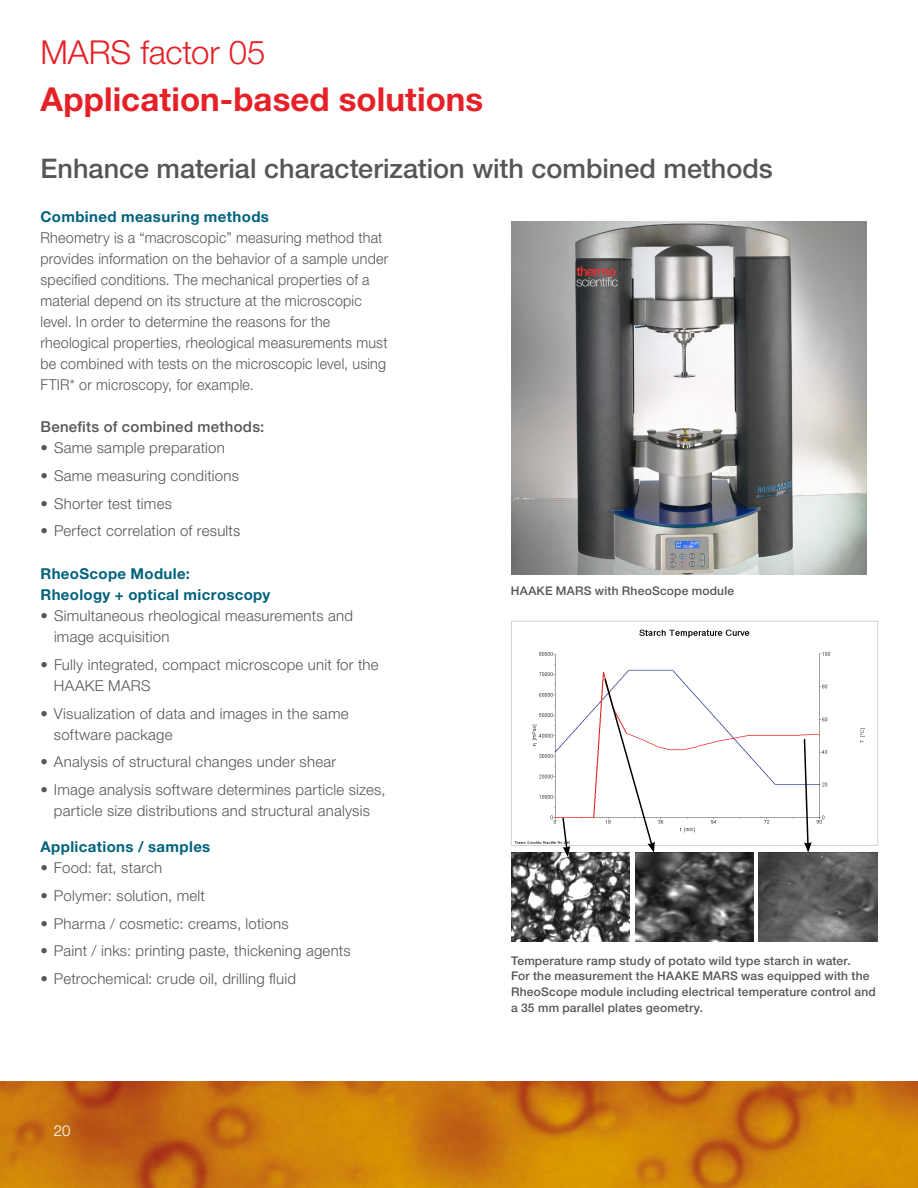
<style>
.page{position:relative;width:918px;height:1188px;background:#fff}
.page>*{position:absolute;margin:0;border:0;box-sizing:border-box;transform-origin:0 0}
.t1{font:700 33px "Helvetica Neue LTW1 G";letter-spacing:.005em;color:#e52026}
.t2{font:300 33px "Helvetica Neue LTW1 G";letter-spacing:-.005em;color:#e52026}
.t3{font:500 27px "Helvetica Neue LTW1 G";color:#565656}
.t4{font:300 15px/21px "Helvetica Neue LTW1 G";letter-spacing:.015em;color:#565656}
.t5{font:300 15px/21px "Helvetica Neue LTW1 G";letter-spacing:.015em;color:#565656;scale:.95 1}
.t6{font:700 15px/21px "Helvetica Neue LTW1 G";letter-spacing:.025em;color:#00627d}
.t7{font:500 15px "Helvetica Neue LTW1 G";letter-spacing:.02em;color:#565656}
.t8{font:300 15px "Helvetica Neue LTW1 G";color:#fff}
.t9{font:500 12px/15.8px "Helvetica Neue LTW1 G";letter-spacing:.02em;color:#565656}
</style>
<div class="page">
<img style="left:511px;top:221px;width:356px;height:353px">
<img style="left:514px;top:629px;width:351px;height:215px">
<div style="left:511px;top:621px;width:367px;height:225px;border:1px solid #d1d2d2"></div>
<img style="left:511px;top:853px;width:119px;height:88px">
<img style="left:635px;top:853px;width:119px;height:88px">
<img style="left:758px;top:853px;width:119px;height:88px">
<svg style="left:603px;top:677px;width:52px;height:176px"></svg>
<svg style="left:803px;top:737px;width:9px;height:116px"></svg>
<svg style="left:561px;top:816px;width:9px;height:41px"></svg>
<img style="left:0;top:1082px;width:918px;height:106px">
<h1 class="t2" style="left:41px;top:32px;width:227px">MARS factor 05</h1>
<h1 class="t1" style="left:41px;top:78px;width:444px">Application-based solutions</h1>
<h2 class="t3" style="left:40px;top:152px;width:734px">Enhance material characterization with combined methods</h2>
<p class="t6" style="left:40px;top:206px;width:230px">Combined measuring methods</p>
<p class="t5" style="left:40px;top:227px;width:368px">Rheometry is a “macroscopic” measuring method that provides information on the behavior of a sample under specified conditions. The mechanical properties of a material depend on its structure at the microscopic level. In order to determine the reasons for the rheological properties, rheological measurements must be combined with tests on the microscopic level, using FTIR* or microscopy, for example.</p>
<p class="t7" style="left:40px;top:418px;width:225px">Benefits of combined methods:</p>
<p class="t4" style="left:40px;top:437px;width:186px">• Same sample preparation</p>
<p class="t4" style="left:40px;top:465px;width:200px">• Same measuring conditions</p>
<p class="t4" style="left:40px;top:493px;width:133px">• Shorter test times</p>
<p class="t4" style="left:40px;top:520px;width:201px">• Perfect correlation of results</p>
<p class="t6" style="left:40px;top:563px;width:231px">RheoScope Module:<br>Rheology + optical microscopy</p>
<p class="t4" style="left:54px;top:605px;width:300px;text-indent:-14px">• Simultaneous rheological measurements and image acquisition</p>
<p class="t4" style="left:54px;top:654px;width:326px;text-indent:-13px">• Fully integrated, compact microscope unit for the<br>HAAKE MARS</p>
<p class="t4" style="left:54px;top:703px;width:296px;text-indent:-14px">• Visualization of data and images in the same software package</p>
<p class="t4" style="left:40px;top:751px;width:297px">• Analysis of structural changes under shear</p>
<p class="t4" style="left:40px;top:779px;width:347px;text-align:center">• Image analysis software determines particle sizes, particle size distributions and structural analysis</p>
<p class="t6" style="left:40px;top:836px;width:171px">Applications / samples</p>
<p class="t4" style="left:40px;top:857px;width:123px">• Food: fat, starch</p>
<p class="t4" style="left:40px;top:885px;width:166px">• Polymer: solution, melt</p>
<p class="t4" style="left:40px;top:913px;width:250px">• Pharma / cosmetic: creams, lotions</p>
<p class="t4" style="left:40px;top:940px;width:312px">• Paint / inks: printing paste, thickening agents</p>
<p class="t4" style="left:40px;top:968px;width:257px">• Petrochemical: crude oil, drilling fluid</p>
<p class="t8" style="left:54px;top:1121px;width:18px">20</p>
<p class="t9" style="left:511px;top:583px;width:225px">HAAKE MARS with RheoScope module</p>
<p class="t9" style="left:511px;top:953px;width:366px">Temperature ramp study of potato wild type starch in water.<br>For the measurement the HAAKE MARS was equipped with the RheoScope module including electrical temperature control and a 35 mm parallel plates geometry.</p>
</div>
